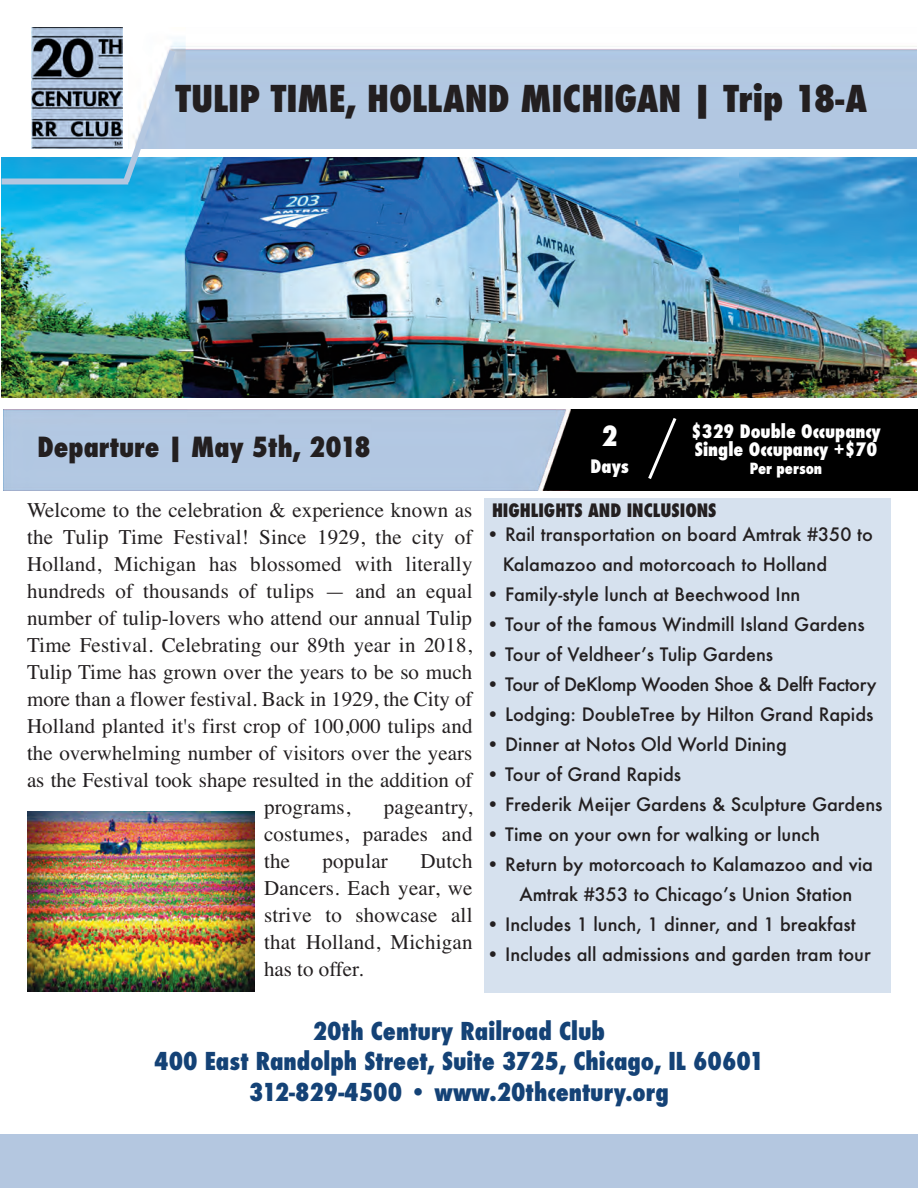
<style>
.page{position:relative;width:918px;height:1188px;background:#fff}
.page>*{position:absolute;margin:0;border:0;box-sizing:border-box;transform-origin:0 0}
.t1{font:800 condensed 36px "Futura";color:#231f20}
.t2{font:800 condensed 27px "Futura";color:#231f20}
.t3{font:800 condensed 27px "Futura";color:#fff}
.t4{font:800 condensed 24px/30.8px "Futura";color:#144276;text-align:center}
.t5{font:21px/27px "Times";letter-spacing:.005em;color:#231f20;text-align:justify}
.t6{font:500 18px/30px "Futura";color:#231f20}
.t7{font:800 condensed 18px/18px "Futura";color:#fff}
.t8{font:500 18px "Futura";letter-spacing:-.025em;color:#231f20}
.t9{font:800 condensed 18px "Futura";color:#231f20}
.t10{font:800 condensed 15px "Futura";color:#fff}
</style>
<div class="page">
<img style="left:2px;top:158px;width:914px;height:240px">
<img style="left:3px;top:410px;width:915px;height:80px">
<svg style="left:118px;top:43px;width:62px;height:146px"></svg>
<div style="left:2px;top:178px;width:126px;height:6px;background:#b4c7e0"></div>
<svg style="left:646px;top:415px;width:33px;height:67px;background:#161616"></svg>
<div style="left:484px;top:498px;width:407px;height:494px;background:#d6e1ee"></div>
<div style="left:0;top:1134px;width:918px;height:54px;background:#b4c7e0"></div>
<img style="left:27px;top:812px;width:228px;height:180px">
<div style="left:27px;top:27px;width:101px;height:121px;background:#fff"></div>
<img style="left:32px;top:27px;width:91px;height:121px">
<h1 class="t1" style="left:176px;top:78px;width:693px">TULIP TIME, HOLLAND MICHIGAN | Trip 18-A</h1>
<p class="t2" style="left:38px;top:432px;width:335px">Departure | May 5th, 2018</p>
<p class="t3" style="left:602px;top:421px;width:18px">2</p>
<p class="t7" style="left:591px;top:458px;width:40px">Days</p>
<p class="t7" style="left:691px;top:423px;width:191px">$329 Double Occupancy<br>Single Occupancy +$70</p>
<p class="t10" style="left:750px;top:460px;width:74px">Per person</p>
<p class="t5" style="left:27px;top:496px;width:447px">Welcome to the celebration &amp; experience known as</p>
<p class="t5" style="left:27px;top:523px;width:447px">the Tulip Time Festival! Since 1929, the city of</p>
<p class="t5" style="left:27px;top:550px;width:447px">Holland, Michigan has blossomed with literally</p>
<p class="t5" style="left:27px;top:577px;width:447px">hundreds of thousands of tulips — and an equal</p>
<p class="t5" style="left:27px;top:604px;width:447px">number of tulip-lovers who attend our annual Tulip</p>
<p class="t5" style="left:27px;top:631px;width:447px">Time Festival. Celebrating our 89th year in 2018,</p>
<p class="t5" style="left:27px;top:658px;width:447px">Tulip Time has grown over the years to be so much</p>
<p class="t5" style="left:27px;top:685px;width:447px">more than a flower festival. Back in 1929, the City of</p>
<p class="t5" style="left:27px;top:712px;width:447px">Holland planted it's first crop of 100,000 tulips and</p>
<p class="t5" style="left:27px;top:739px;width:447px">the overwhelming number of visitors over the years</p>
<p class="t5" style="left:27px;top:766px;width:447px">as the Festival took shape resulted in the addition of</p>
<p class="t5" style="left:264px;top:793px;width:88px">programs,</p>
<p class="t5" style="left:264px;top:793px;width:210px;text-indent:120px">pageantry, costumes, parades and the</p>
<p class="t5" style="left:323px;top:847px;width:67px">popular</p>
<p class="t5" style="left:264px;top:847px;width:210px;text-indent:156px">Dutch Dancers. Each year, we strive to showcase all that Holland, Michigan has to offer.</p>
<p class="t9" style="left:492px;top:501px;width:226px">HIGHLIGHTS AND INCLUSIONS</p>
<p class="t6" style="left:503px;top:520px;width:372px;text-indent:-17px">• Rail transportation on board Amtrak #350 to<br>Kalamazoo and motorcoach to Holland</p>
<p class="t6" style="left:486px;top:580px;width:316px">• Family-style lunch at Beechwood Inn</p>
<p class="t6" style="left:486px;top:610px;width:380px">• Tour of the famous Windmill Island Gardens</p>
<p class="t6" style="left:486px;top:640px;width:289px">• Tour of Veldheer’s Tulip Gardens</p>
<p class="t8" style="left:486px;top:675px;width:392px">• Tour of DeKlomp Wooden Shoe &amp; Delft Factory</p>
<p class="t6" style="left:486px;top:700px;width:389px">• Lodging: DoubleTree by Hilton Grand Rapids</p>
<p class="t6" style="left:486px;top:730px;width:302px">• Dinner at Notos Old World Dining</p>
<p class="t6" style="left:486px;top:760px;width:197px">• Tour of Grand Rapids</p>
<p class="t6" style="left:486px;top:790px;width:398px">• Frederik Meijer Gardens &amp; Sculpture Gardens</p>
<p class="t6" style="left:486px;top:820px;width:336px">• Time on your own for walking or lunch</p>
<p class="t6" style="left:519px;top:850px;width:355px;text-indent:-33px">• Return by motorcoach to Kalamazoo and via<br>Amtrak #353 to Chicago’s Union Station</p>
<p class="t6" style="left:486px;top:910px;width:371px">• Includes 1 lunch, 1 dinner, and 1 breakfast</p>
<p class="t6" style="left:486px;top:940px;width:386px">• Includes all admissions and garden tram tour</p>
<p class="t4" style="left:154px;top:1016px;width:611px">20th Century Railroad Club<br>400 East Randolph Street, Suite 3725, Chicago, IL 60601<br>312-829-4500 • www.20thcentury.org</p>
</div>
